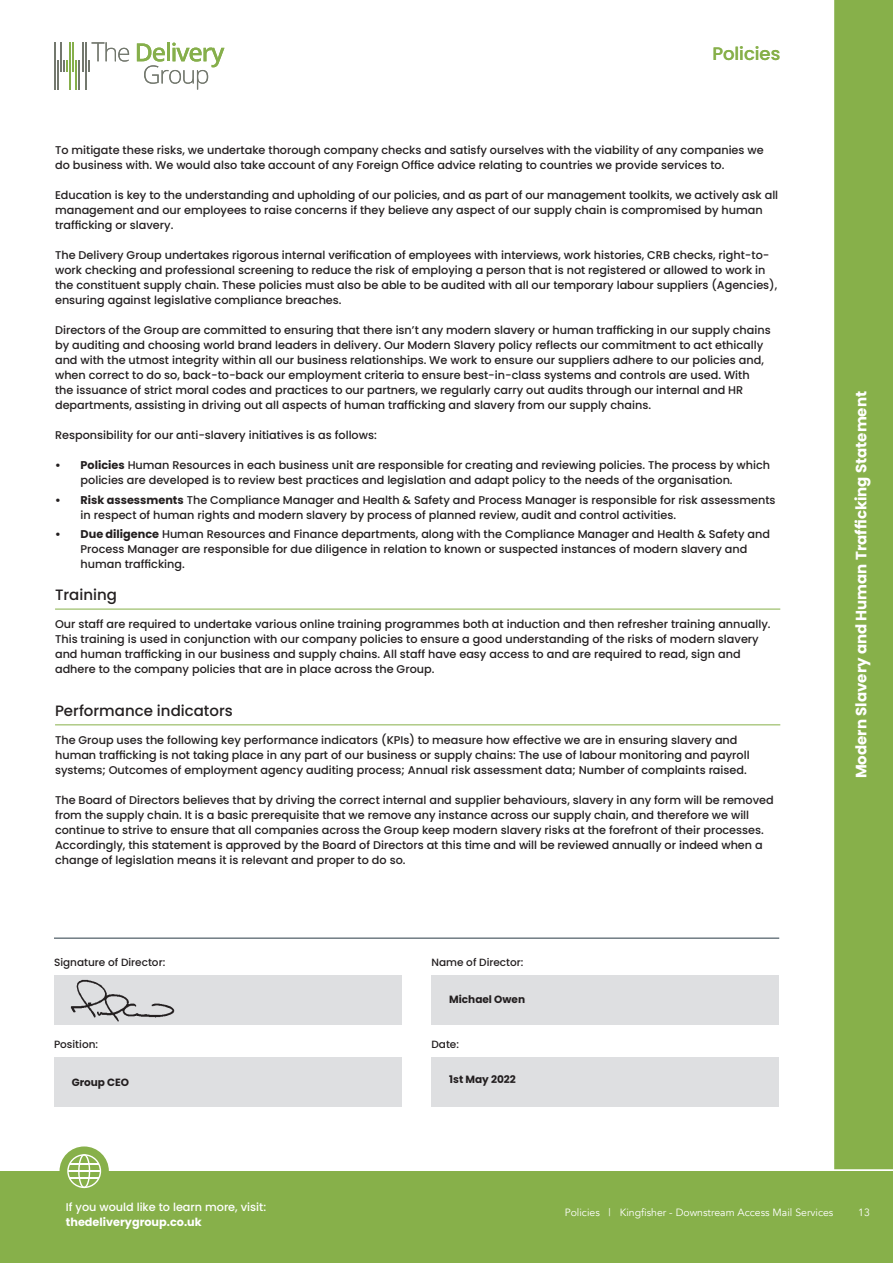
<style>
.page{position:relative;width:893px;height:1263px;background:#fff}
.page>*{position:absolute;margin:0;border:0;box-sizing:border-box;transform-origin:0 0}
.t1{font:500 18px "Poppins";color:#87b04a}
.t2{font:700 15px "Poppins";color:#fff}
.t3{font:500 15px "Poppins";color:#231f20}
.t4{font:500 11.25px/15px "Poppins";color:#231f20}
.t5{font:500 11.25px "Poppins";color:#fff}
.t6{font:700 11.25px "Poppins";color:#fff}
.t7{font:10.5px "Avenir";color:#fff}
.t8{font:500 10.5px "Poppins";color:#231f20}
.t9{font:700 10.5px "Poppins";color:#231f20}
.s1{font-weight:700}
</style>
<div class="page">
<div style="left:833px;top:0;width:60px;height:1171px;background:#87b04a"></div>
<hr style="left:833px;top:1169px;width:60px;height:3px;background:#fff">
<hr style="left:833px;top:0;width:1px;height:1171px;background:#fff">
<div style="left:0;top:1171px;width:893px;height:92px;background:#87b04a"></div>
<div style="left:60px;top:1146px;width:49px;height:50px;background:#87b04a;border-radius:50%"></div>
<svg style="left:67px;top:1154px;width:34px;height:34px"></svg>
<hr style="left:68px;top:1170px;width:32px;height:2px;background:#fff">
<hr style="left:55px;top:609px;width:725px;height:1px;background:#87b04a">
<hr style="left:55px;top:724px;width:725px;height:1px;background:#87b04a">
<div style="left:54px;top:976px;width:348px;height:49px;background:#dedfe1"></div>
<img style="left:70px;top:979px;width:105px;height:43px">
<div style="left:431px;top:976px;width:348px;height:49px;background:#dedfe1"></div>
<div style="left:54px;top:1058px;width:348px;height:49px;background:#dedfe1"></div>
<div style="left:431px;top:1058px;width:348px;height:49px;background:#dedfe1"></div>
<hr style="left:54px;top:938px;width:725px;height:1px;background:#293a45">
<hr style="left:54px;top:42px;width:2px;height:48px;background:#73786e">
<hr style="left:57px;top:60px;width:2px;height:30px;background:#73786e">
<hr style="left:60px;top:42px;width:2px;height:30px;background:#73786e">
<hr style="left:79px;top:60px;width:1px;height:30px;background:#73786e">
<hr style="left:82px;top:42px;width:1px;height:30px;background:#73786e">
<hr style="left:85px;top:42px;width:1px;height:48px;background:#73786e">
<svg style="left:88px;top:42px;width:41px;height:30px"></svg>
<svg style="left:63px;top:60px;width:5px;height:12px"></svg>
<hr style="left:69px;top:42px;width:2px;height:48px;background:#86af4b">
<hr style="left:73px;top:42px;width:1px;height:30px;background:#86af4b">
<hr style="left:76px;top:60px;width:1px;height:30px;background:#86af4b">
<hr style="left:167px;top:42px;width:3px;height:19px;background:#86af4b">
<svg style="left:137px;top:43px;width:87px;height:46px"></svg>
<h1 class="t1" style="left:712px;top:43px;width:69px">Policies</h1>
<p class="t4" style="left:55px;top:143px;width:710px">To mitigate these risks, we undertake thorough company checks and satisfy ourselves with the viability of any companies we do business with. We would also take account of any Foreign Office advice relating to countries we provide services to.</p>
<p class="t4" style="left:55px;top:188px;width:725px">Education is key to the understanding and upholding of our policies, and as part of our management toolkits, we actively ask all management and our employees to raise concerns if they believe any aspect of our supply chain is compromised by human trafficking or slavery.</p>
<p class="t4" style="left:55px;top:248px;width:724px">The Delivery Group undertakes rigorous internal verification of employees with interviews, work histories, CRB checks, right-to&shy;work checking and professional screening to reduce the risk of employing a person that is not registered or allowed to work in the constituent supply chain. These policies must also be able to be audited with all our temporary labour suppliers (Agencies), ensuring against legislative compliance breaches.</p>
<p class="t4" style="left:55px;top:323px;width:717px">Directors of the Group are committed to ensuring that there isn’t any modern slavery or human trafficking in our supply chains by auditing and choosing world brand leaders in delivery. Our Modern Slavery policy reflects our commitment to act ethically and with the utmost integrity within all our business relationships. We work to ensure our suppliers adhere to our policies and, when correct to do so, back-to-back our employment criteria to ensure best-in-class systems and controls are used. With the issuance of strict moral codes and practices to our partners, we regularly carry out audits through our internal and HR departments, assisting in driving out all aspects of human trafficking and slavery from our supply chains.</p>
<p class="t4" style="left:55px;top:428px;width:323px">Responsibility for our anti-slavery initiatives is as follows:</p>
<p class="t4" style="left:81px;top:458px;width:691px;text-indent:-26px"><span class="s1">• Policies</span> Human Resources in each business unit are responsible for creating and reviewing policies. The process by which policies are developed is to review best practices and legislation and adapt policy to the needs of the organisation.</p>
<p class="t4" style="left:81px;top:492px;width:696px;text-indent:-26px"><span class="s1">• Risk assessments</span> The Compliance Manager and Health &amp; Safety and Process Manager is responsible for risk assessments in respect of human rights and modern slavery by process of planned review, audit and control activities.</p>
<p class="t4" style="left:81px;top:526px;width:691px;text-indent:-26px"><span class="s1">• Due diligence</span> Human Resources and Finance departments, along with the Compliance Manager and Health &amp; Safety and<br>Process Manager are responsible for due diligence in relation to known or suspected instances of modern slavery and human trafficking.</p>
<h2 class="t3" style="left:55px;top:586px;width:63px">Training</h2>
<p class="t4" style="left:55px;top:617px;width:717px">Our staff are required to undertake various online training programmes both at induction and then refresher training annually.<br>This training is used in conjunction with our company policies to ensure a good understanding of the risks of modern slavery and human trafficking in our business and supply chains. All staff have easy access to and are required to read, sign and adhere to the company policies that are in place across the Group.</p>
<h2 class="t3" style="left:55px;top:702px;width:179px">Performance indicators</h2>
<p class="t4" style="left:55px;top:732px;width:696px">The Group uses the following key performance indicators (KPIs) to measure how effective we are in ensuring slavery and human trafficking is not taking place in any part of our business or supply chains: The use of labour monitoring and payroll systems; Outcomes of employment agency auditing process; Annual risk assessment data; Number of complaints raised.</p>
<p class="t4" style="left:55px;top:792px;width:720px">The Board of Directors believes that by driving the correct internal and supplier behaviours, slavery in any form will be removed from the supply chain. It is a basic prerequisite that we remove any instance across our supply chain, and therefore we will continue to strive to ensure that all companies across the Group keep modern slavery risks at the forefront of their processes.<br>Accordingly, this statement is approved by the Board of Directors at this time and will be reviewed annually or indeed when a change of legislation means it is relevant and proper to do so.</p>
<p class="t8" style="left:54px;top:956px;width:113px">Signature of Director:</p>
<p class="t8" style="left:431px;top:956px;width:93px">Name of Director:</p>
<p class="t9" style="left:449px;top:993px;width:77px">Michael Owen</p>
<p class="t8" style="left:54px;top:1038px;width:46px">Position:</p>
<p class="t8" style="left:431px;top:1038px;width:29px">Date:</p>
<p class="t9" style="left:72px;top:1076px;width:59px">Group CEO</p>
<p class="t9" style="left:449px;top:1073px;width:68px">1st May 2022</p>
<h2 class="t2" style="left:852px;top:778px;width:389px;rotate:-90deg">Modern Slavery and Human Trafficking Statement</h2>
<p class="t5" style="left:66px;top:1201px;width:202px">If you would like to learn more, visit:</p>
<p class="t6" style="left:66px;top:1216px;width:137px">thedeliverygroup.co.uk</p>
<p class="t7" style="left:565px;top:1206px;width:270px">Policies | Kingfisher - Downstream Access Mail Services</p>
<p class="t7" style="left:858px;top:1206px;width:13px">13</p>
</div>
